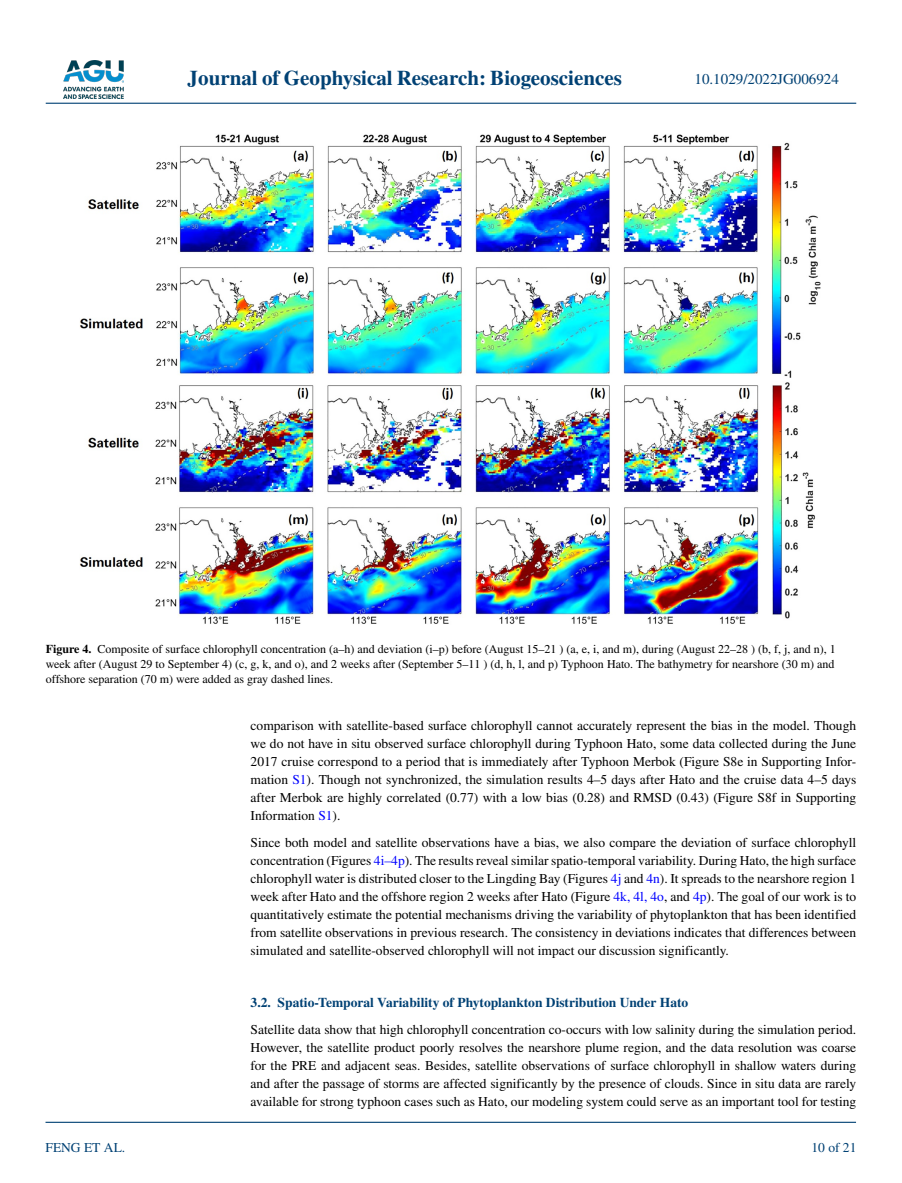
<style>
.page{position:relative;width:902px;height:1183px;background:#fff}
.page>*{position:absolute;margin:0;border:0;box-sizing:border-box;transform-origin:0 0}
.t1{font:700 21px "STIX";color:#004174}
.t2{font:15px "STIX";color:#004174}
.t3{font:13.5px/18px "STIX";color:#000;text-align:justify}
.t4{font:700 13.5px "STIX";color:#004174}
.t5{font:13.5px "STIX";color:#004174}
.t6{font:12px/15px "STIX";color:#000;text-align:justify}
.s1{font-weight:700}
.s2{color:#00f}
</style>
<div class="page">
<img style="left:63px;top:60px;width:60px;height:39px">
<hr style="left:46px;top:103px;width:810px;height:1px;background:#004174">
<hr style="left:45px;top:1121px;width:810px;height:1px;background:#004174">
<img style="left:79px;top:134px;width:742px;height:490px">
<h1 class="t1" style="left:188px;top:66px;width:435px">Journal of Geophysical Research: Biogeosciences</h1>
<p class="t2" style="left:694px;top:69px;width:146px">10.1029/2022JG006924</p>
<p class="t6" style="left:46px;top:642px;width:791px"><span class="s1">Figure 4.</span> Composite of surface chlorophyll concentration (a–h) and deviation (i–p) before (August 15–21 ) (a, e, i, and m), during (August 22–28 ) (b, f, j, and n), 1 week after (August 29 to September 4) (c, g, k, and o), and 2 weeks after (September 5–11 ) (d, h, l, and p) Typhoon Hato. The bathymetry for nearshore (30 m) and offshore separation (70 m) were added as gray dashed lines.</p>
<p class="t3" style="left:250px;top:716px;width:607px">comparison with satellite-based surface chlorophyll cannot accurately represent the bias in the model. Though we do not have in situ observed surface chlorophyll during Typhoon Hato, some data collected during the June 2017 cruise correspond to a period that is immediately after Typhoon Merbok (Figure S8e in Supporting Infor&shy;mation <span class="s2">S1</span>). Though not synchronized, the simulation results 4–5 days after Hato and the cruise data 4–5 days after Merbok are highly correlated (0.77) with a low bias (0.28) and RMSD (0.43) (Figure S8f in Supporting Information <span class="s2">S1</span>).</p>
<p class="t3" style="left:250px;top:833px;width:607px">Since both model and satellite observations have a bias, we also compare the deviation of surface chlorophyll concentration (Figures <span class="s2">4i–4p</span>). The results reveal similar spatio-temporal variability. During Hato, the high surface chlorophyll water is distributed closer to the Lingding Bay (Figures <span class="s2">4j</span> and <span class="s2">4n</span>). It spreads to the nearshore region 1 week after Hato and the offshore region 2 weeks after Hato (Figure <span class="s2">4k, 4l, 4o</span>, and <span class="s2">4p</span>). The goal of our work is to quantitatively estimate the potential mechanisms driving the variability of phytoplankton that has been identified from satellite observations in previous research. The consistency in deviations indicates that differences between simulated and satellite-observed chlorophyll will not impact our discussion significantly.</p>
<p class="t5" style="left:45px;top:1138px;width:81px">FENG ET AL.</p>
<p class="t4" style="left:250px;top:994px;width:439px">3.2. Spatio-Temporal Variability of Phytoplankton Distribution Under Hato</p>
<p class="t3" style="left:250px;top:1021px;width:607px">Satellite data show that high chlorophyll concentration co-occurs with low salinity during the simulation period.<br>However, the satellite product poorly resolves the nearshore plume region, and the data resolution was coarse for the PRE and adjacent seas. Besides, satellite observations of surface chlorophyll in shallow waters during and after the passage of storms are affected significantly by the presence of clouds. Since in situ data are rarely available for strong typhoon cases such as Hato, our modeling system could serve as an important tool for testing</p>
<p class="t5" style="left:811px;top:1138px;width:46px">10 of 21</p>
</div>
